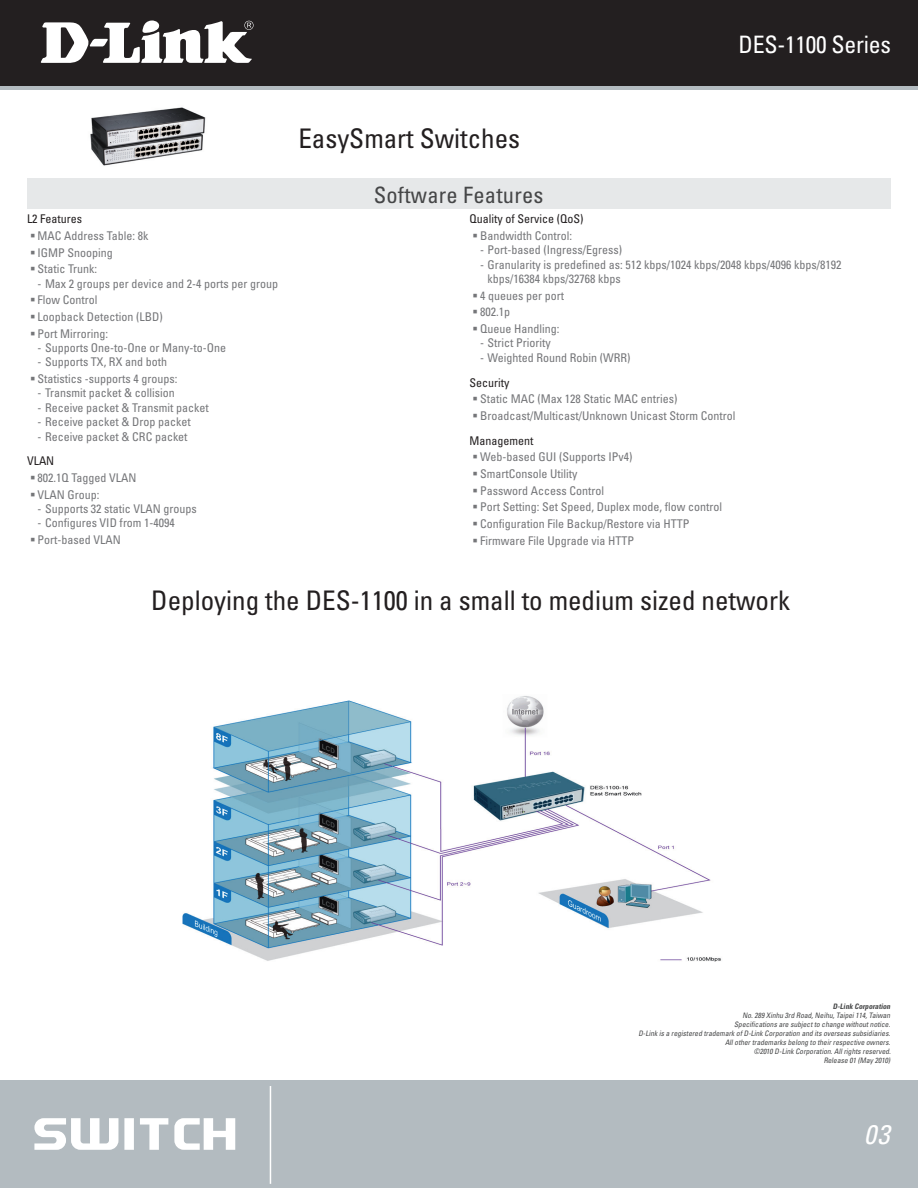
<style>
.page{position:relative;width:918px;height:1188px;background:#fff}
.page>*{position:absolute;margin:0;border:0;box-sizing:border-box;transform-origin:0 0}
.t1{font:condensed 27px "Univers";color:#231f20}
.t2{font:italic condensed 27px "Univers";color:#fff}
.t3{font:condensed 24px "Univers";letter-spacing:-.01em;color:#fff}
.t4{font:condensed 22.5px "Univers";letter-spacing:.01em;color:#454647}
.t5{font:condensed 12px/16.6px "Univers";color:#757679}
.t6{font:condensed 12px "Univers";color:#231f20}
.t7{font:italic condensed 7.5px/9px "Univers";color:#454647;text-align:right}
.t8{font:italic 700 condensed 7.5px "Univers";color:#454647}
</style>
<div class="page">
<div style="left:0;top:1080px;width:918px;height:108px;background:#b3bbc0"></div>
<hr style="left:270px;top:1086px;width:1px;height:98px;background:#fff">
<div style="left:0;top:0;width:918px;height:89px;background:linear-gradient(to right,#b3bbc0,#b3bbc0)"></div>
<div style="left:0;top:0;width:918px;height:85px;background:#231f20"></div>
<svg style="left:41px;top:20px;width:213px;height:43px"></svg>
<svg style="left:34px;top:1118px;width:201px;height:32px"></svg>
<div style="left:27px;top:178px;width:863px;height:31px;background:#e6e8e9"></div>
<img style="left:182px;top:696px;width:539px;height:266px">
<img style="left:90px;top:107px;width:116px;height:59px">
<h2 class="t3" style="left:739px;top:29px;width:154px">DES-1100 Series</h2>
<p class="t6" style="left:27px;top:211px;width:57px">L2 Features</p>
<p class="t5" style="left:38px;top:227px;width:113px">MAC Address Table: 8k<br>IGMP Snooping<br>Static Trunk:</p>
<p class="t5" style="left:38px;top:275px;width:242px">- Max 2 groups per device and 2-4 ports per group<br>Flow Control<br>Loopback Detection (LBD)<br>Port Mirroring:</p>
<p class="t5" style="left:38px;top:339px;width:190px">- Supports One-to-One or Many-to-One</p>
<p class="t5" style="left:38px;top:354px;width:141px">- Supports TX, RX and both<br>Statistics -supports 4 groups:</p>
<p class="t5" style="left:38px;top:385px;width:139px">- Transmit packet &amp; collision</p>
<p class="t5" style="left:38px;top:399px;width:173px">- Receive packet &amp; Transmit packet</p>
<p class="t5" style="left:38px;top:413px;width:155px">- Receive packet &amp; Drop packet</p>
<p class="t5" style="left:38px;top:428px;width:152px">- Receive packet &amp; CRC packet</p>
<p class="t6" style="left:27px;top:454px;width:29px">VLAN</p>
<p class="t5" style="left:38px;top:469px;width:101px">802.1Q Tagged VLAN<br>VLAN Group:</p>
<p class="t5" style="left:38px;top:500px;width:161px">- Supports 32 static VLAN groups</p>
<p class="t5" style="left:38px;top:515px;width:139px">- Configures VID from 1-4094<br>Port-based VLAN</p>
<h1 class="t1" style="left:298px;top:122px;width:223px">EasySmart Switches</h1>
<h3 class="t4" style="left:374px;top:180px;width:171px">Software Features</h3>
<p class="t6" style="left:470px;top:211px;width:115px">Quality of Service (QoS)</p>
<p class="t5" style="left:480px;top:227px;width:93px">Bandwidth Control:</p>
<p class="t5" style="left:480px;top:242px;width:144px">- Port-based (Ingress/Egress)</p>
<p class="t5" style="left:488px;top:257px;width:355px;line-height:14.4px;text-indent:-8px">- Granularity is predefined as: 512 kbps/1024 kbps/2048 kbps/4096 kbps/8192 kbps/16384 kbps/32768 kbps</p>
<p class="t5" style="left:480px;top:287px;width:85px">4 queues per port<br>802.1p<br>Queue Handling:</p>
<p class="t5" style="left:480px;top:335px;width:72px">- Strict Priority</p>
<p class="t5" style="left:480px;top:349px;width:152px">- Weighted Round Robin (WRR)</p>
<p class="t6" style="left:470px;top:375px;width:41px">Security</p>
<p class="t5" style="left:480px;top:390px;width:257px">Static MAC (Max 128 Static MAC entries)<br>Broadcast/Multicast/Unknown Unicast Storm Control</p>
<p class="t6" style="left:470px;top:433px;width:65px">Management</p>
<p class="t5" style="left:480px;top:449px;width:243px">Web-based GUI (Supports IPv4)<br>SmartConsole Utility<br>Password Access Control<br>Port Setting: Set Speed, Duplex mode, flow control Configuration File Backup/Restore via HTTP Firmware File Upgrade via HTTP</p>
<h1 class="t1" style="left:151px;top:583px;width:640px">Deploying the DES-1100 in a small to medium sized network</h1>
<p class="t8" style="left:833px;top:1002px;width:61px">D-Link Corporation</p>
<p class="t7" style="left:638px;top:1011px;width:256px">No.289 Xinhu 3rd Road,Neihu,Taipei114,Taiwan<br>Specifications are subjectto change withoutnotice.<br>D-Link is a registered trademark ofD-Link Corporation and its overseas subsidiaries.<br>Allothertrademarks belong to theirrespective owners.<br>©2010 D-Link Corporation.Allrights reserved.<br>Release 01 (May 2010)</p>
<h1 class="t2" style="left:864px;top:1118px;width:27px">03</h1>
</div>
